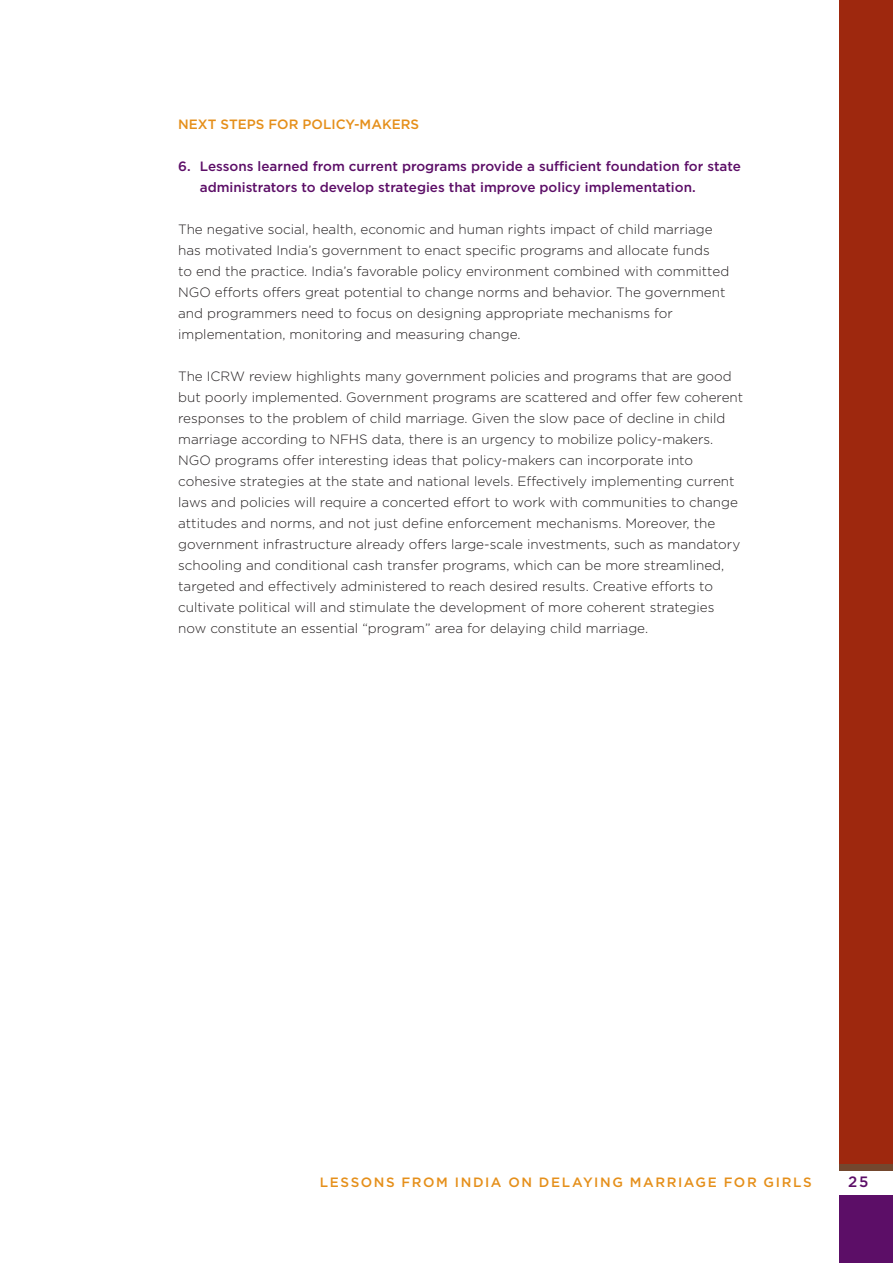
<style>
.page{position:relative;width:893px;height:1263px;background:#fff}
.page>*{position:absolute;margin:0;border:0;box-sizing:border-box;transform-origin:0 0}
.t1{font:500 15px "Gotham";color:#5c0e67}
.t2{font:300 13.5px/21px "Gotham";color:#231f20}
.t3{font:500 13.5px/21px "Gotham";color:#5c0e67}
.t4{font:500 13.5px "Gotham";letter-spacing:.115em;color:#e58f1a}
.t5{font:500 13.5px "Gotham";color:#e58f1a}
</style>
<div class="page">
<div style="left:839px;top:0;width:54px;height:1263px;background:#9e280e"></div>
<div style="left:839px;top:1164px;width:54px;height:99px;background:#5c0e67"></div>
<div style="left:839px;top:1164px;width:54px;height:30px;background:#fff"></div>
<div style="left:839px;top:1164px;width:54px;height:6px;background:#73472e"></div>
<p class="t5" style="left:178px;top:117px;width:241px">Next Steps for Policy-makers</p>
<p class="t3" style="left:200px;top:155px;width:543px;text-indent:-22px">6. Lessons learned from current programs provide a sufficient foundation for state administrators to develop strategies that improve policy implementation.</p>
<p class="t2" style="left:178px;top:219px;width:553px">The negative social, health, economic and human rights impact of child marriage has motivated India’s government to enact specific programs and allocate funds<br>to end the practice. India’s favorable policy environment combined with committed NGO efforts offers great potential to change norms and behavior. The government and programmers need to focus on designing appropriate mechanisms for implementation, monitoring and measuring change.</p>
<p class="t2" style="left:178px;top:366px;width:567px">The ICRW review highlights many government policies and programs that are good but poorly implemented. Government programs are scattered and offer few coherent responses to the problem of child marriage. Given the slow pace of decline in child marriage according to NFHS data, there is an urgency to mobilize policy-makers.<br>NGO programs offer interesting ideas that policy-makers can incorporate into cohesive strategies at the state and national levels. Effectively implementing current laws and policies will require a concerted effort to work with communities to change attitudes and norms, and not just define enforcement mechanisms. Moreover, the government infrastructure already offers large-scale investments, such as mandatory schooling and conditional cash transfer programs, which can be more streamlined, targeted and effectively administered to reach desired results. Creative efforts to cultivate political will and stimulate the development of more coherent strategies now constitute an essential “program” area for delaying child marriage.</p>
<p class="t4" style="left:320px;top:1175px;width:22px">lessons</p>
<p class="t4" style="left:402px;top:1175px;width:119px">from in dia on</p>
<p class="t4" style="left:539px;top:1175px;width:273px">delaying marriage for girls</p>
<p class="t1" style="left:848px;top:1173px;width:22px">25</p>
</div>
